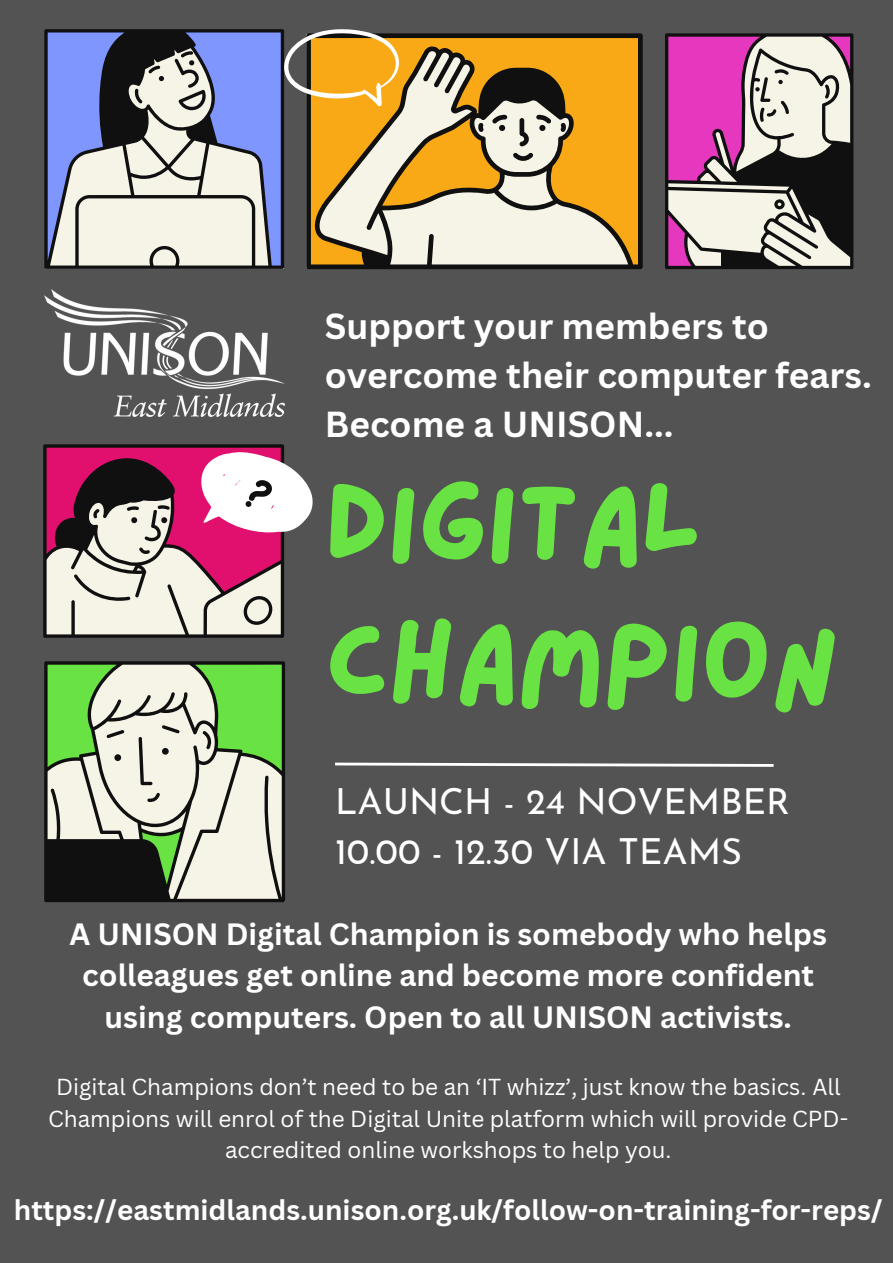
<style>
.page{position:relative;width:893px;height:1263px;background:#545353}
.page>*{position:absolute;margin:0;border:0;box-sizing:border-box;transform-origin:0 0}
.t1{font:110.55px "Lazydog";letter-spacing:-.02em;color:#69e344}
.t2{font:36px/50.1px "Josefin Sans";color:#fff}
.t3{font:700 35.25px/49px "Canva Sans";color:#fff}
.t4{font:700 30px/41.6px "Canva Sans";color:#fff;text-align:center}
.t5{font:700 27.75px "Canva Sans";color:#fff}
.t6{font:22.5px/31.5px "Canva Sans";color:#fff;text-align:center}
</style>
<div class="page">
<svg style="left:665px;top:33px;width:188px;height:236px;background:#aa809a"></svg>
<svg style="left:43px;top:444px;width:241px;height:194px;background:#c7c5bb"></svg>
<svg style="left:44px;top:661px;width:241px;height:241px;background:#9eb58f"></svg>
<svg style="left:44px;top:29px;width:240px;height:240px;background:#9aa0ba"></svg>
<svg style="left:306px;top:33px;width:337px;height:236px;background:#cba865"></svg>
<svg style="left:335px;top:762px;width:439px;height:5px"></svg>
<svg style="left:282px;top:29px;width:118px;height:78px"></svg>
<img style="left:44px;top:290px;width:240px;height:127px">
<svg style="left:45px;top:444px;width:268px;height:149px;background:#b6768f"></svg>
<p class="t3" style="left:325px;top:301px;width:548px">Support your members to overcome their computer fears.<br>Become a UNISON...</p>
<p class="t1" style="left:325px;top:470px;width:379px">DIGITAL</p>
<p class="t1" style="left:325px;top:608px;width:517px">CHAMPION</p>
<p class="t2" style="left:335px;top:780px;width:456px">LAUNCH - 24 NOVEMBER<br>10.00 - 12.30 VIA TEAMS</p>
<p class="t4" style="left:69px;top:912px;width:759px">A UNISON Digital Champion is somebody who helps colleagues get online and become more confident using computers. Open to all UNISON activists.</p>
<p class="t6" style="left:48px;top:1071px;width:801px">Digital Champions don’t need to be an ‘IT whizz’, just know the basics. All<br>Champions will enrol of the Digital Unite platform which will provide CPD&shy;accredited online workshops to help you.</p>
<p class="t5" style="left:14px;top:1191px;width:870px">https://eastmidlands.unison.org.uk/follow-on-training-for-reps/</p>
</div>
